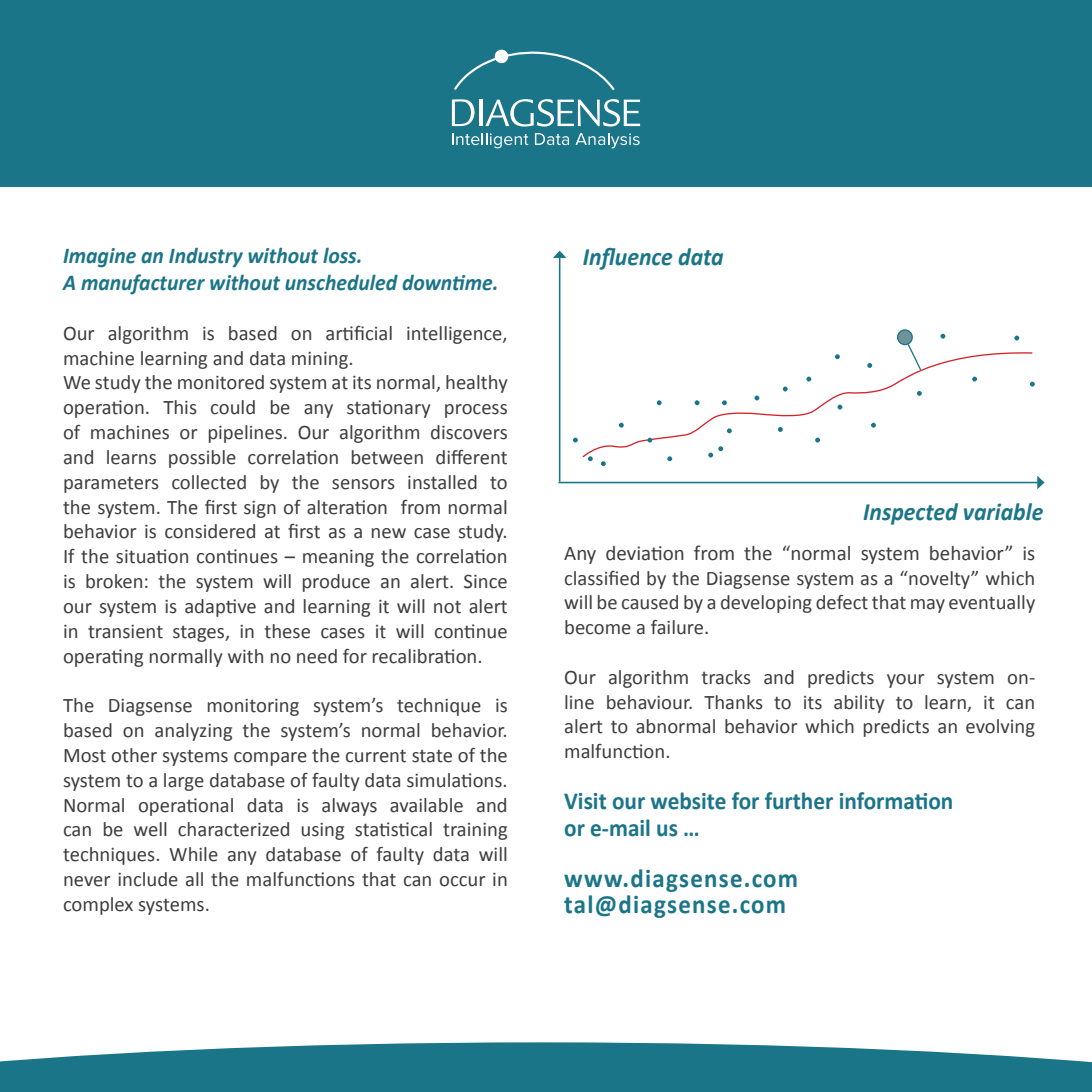
<style>
.page{position:relative;width:1092px;height:1092px;background:#fff}
.page>*{position:absolute;margin:0;border:0;box-sizing:border-box;transform-origin:0 0}
.t1{font:700 26.25px/26.2px "Calibri";letter-spacing:.05em;color:#1b7589;scale:.95 1}
.t2{font:italic 700 25.03px "Calibri";color:#1b7589;scale:.95 1}
.t3{font:700 24.5px/26.2px "Calibri";color:#1b7589;scale:.95 1}
.t4{font:italic 700 22.75px/26.2px "Calibri";color:#1b7589;scale:.95 1}
.t5{font:21px "Calibri";color:#3e3e3f}
.t6{font:20.65px/24.8px "Calibri";color:#3e3e3f}
.s1{font-size:20.65px}
</style>
<div class="page">
<hr style="left:558px;top:481px;width:480px;height:2px;background:#1b7589">
<svg style="left:1037px;top:476px;width:7px;height:13px"></svg>
<hr style="left:559px;top:257px;width:1px;height:224px;background:#1b7589">
<svg style="left:553px;top:251px;width:13px;height:7px"></svg>
<svg style="left:582px;top:352px;width:451px;height:106px"></svg>
<svg style="left:573px;top:437px;width:5px;height:5px"></svg>
<svg style="left:647px;top:437px;width:5px;height:5px"></svg>
<svg style="left:722px;top:400px;width:4px;height:5px"></svg>
<svg style="left:694px;top:400px;width:5px;height:5px"></svg>
<svg style="left:708px;top:446px;width:15px;height:11px"></svg>
<svg style="left:601px;top:461px;width:4px;height:5px"></svg>
<svg style="left:588px;top:456px;width:4px;height:5px"></svg>
<svg style="left:619px;top:422px;width:4px;height:5px"></svg>
<svg style="left:656px;top:400px;width:5px;height:5px"></svg>
<svg style="left:726px;top:428px;width:5px;height:5px"></svg>
<svg style="left:815px;top:437px;width:5px;height:5px"></svg>
<svg style="left:834px;top:354px;width:5px;height:5px"></svg>
<svg style="left:806px;top:376px;width:5px;height:5px"></svg>
<svg style="left:867px;top:363px;width:5px;height:5px"></svg>
<svg style="left:871px;top:422px;width:4px;height:5px"></svg>
<svg style="left:940px;top:334px;width:5px;height:4px"></svg>
<svg style="left:777px;top:427px;width:5px;height:5px"></svg>
<svg style="left:837px;top:404px;width:5px;height:5px"></svg>
<svg style="left:916px;top:391px;width:5px;height:5px"></svg>
<svg style="left:1014px;top:335px;width:5px;height:5px"></svg>
<svg style="left:972px;top:376px;width:4px;height:5px"></svg>
<svg style="left:1029px;top:381px;width:5px;height:5px"></svg>
<svg style="left:782px;top:386px;width:5px;height:5px"></svg>
<svg style="left:754px;top:395px;width:5px;height:5px"></svg>
<svg style="left:667px;top:456px;width:5px;height:5px"></svg>
<svg style="left:897px;top:330px;width:15px;height:14px"></svg>
<div style="left:896px;top:329px;width:16px;height:16px;border:1px solid #1b7589;border-radius:50%"></div>
<svg style="left:906px;top:342px;width:16px;height:29px"></svg>
<svg style="left:0;top:1042px;width:1091px;height:49px;background:#398798"></svg>
<div style="left:0;top:0;width:1091px;height:186px;background:#1b7589"></div>
<svg style="left:452px;top:99px;width:22px;height:27px"></svg>
<hr style="left:479px;top:100px;width:3px;height:26px;background:#fff">
<svg style="left:485px;top:99px;width:155px;height:27px"></svg>
<svg style="left:454px;top:49px;width:160px;height:41px"></svg>
<svg style="left:452px;top:133px;width:76px;height:15px"></svg>
<svg style="left:535px;top:133px;width:34px;height:12px"></svg>
<svg style="left:575px;top:133px;width:64px;height:15px"></svg>
<p class="t4" style="left:63px;top:243px;width:460px">Imagine an Industry without loss.<br>A manufacturer without unscheduled downtime.</p>
<p class="t6" style="left:406px;top:320px;width:103px">intelligence,</p>
<p class="t6" style="left:325px;top:320px;width:69px">artificial</p>
<p class="t6" style="left:108px;top:320px;width:83px">algorithm</p>
<p class="t6" style="left:228px;top:320px;width:51px">based</p>
<p class="t6" style="left:202px;top:320px;width:14px">is</p>
<p class="t6" style="left:63px;top:320px;width:33px">Our</p>
<p class="t6" style="left:63px;top:345px;width:292px">machine learning and data mining.</p>
<p class="t6" style="left:63px;top:370px;width:446px">We study the monitored system at its normal, healthy</p>
<p class="t6" style="left:444px;top:395px;width:65px">process</p>
<p class="t6" style="left:291px;top:320px;width:23px">on</p>
<p class="t6" style="left:163px;top:395px;width:35px">This</p>
<p class="t6" style="left:210px;top:395px;width:47px">could</p>
<p class="t6" style="left:269px;top:395px;width:23px">be</p>
<p class="t6" style="left:63px;top:395px;width:89px">operation.</p>
<p class="t6" style="left:346px;top:395px;width:86px">stationary</p>
<p class="t6" style="left:304px;top:395px;width:31px">any</p>
<p class="t6" style="left:63px;top:420px;width:19px">of</p>
<p class="t6" style="left:90px;top:420px;width:82px">machines</p>
<p class="t6" style="left:179px;top:420px;width:20px">or</p>
<p class="t6" style="left:207px;top:420px;width:82px">pipelines.</p>
<p class="t6" style="left:298px;top:420px;width:33px">Our</p>
<p class="t6" style="left:339px;top:420px;width:83px">algorithm</p>
<p class="t6" style="left:430px;top:420px;width:79px">discovers</p>
<p class="t6" style="left:63px;top:444px;width:33px">and</p>
<p class="t6" style="left:106px;top:444px;width:53px">learns</p>
<p class="t6" style="left:168px;top:444px;width:70px">possible</p>
<p class="t6" style="left:247px;top:444px;width:93px">correlation</p>
<p class="t6" style="left:350px;top:444px;width:76px">between</p>
<p class="t6" style="left:435px;top:444px;width:74px">different</p>
<p class="t6" style="left:63px;top:469px;width:98px">parameters</p>
<p class="t6" style="left:171px;top:469px;width:77px">collected</p>
<p class="t6" style="left:259px;top:469px;width:22px">by</p>
<p class="t6" style="left:292px;top:469px;width:30px">the</p>
<p class="t6" style="left:332px;top:469px;width:65px">sensors</p>
<p class="t6" style="left:407px;top:469px;width:72px">installed</p>
<p class="t6" style="left:490px;top:469px;width:19px">to</p>
<p class="t6" style="left:63px;top:494px;width:326px">the system. The first sign of alteration</p>
<p class="t6" style="left:63px;top:519px;width:446px">behavior is considered at first as a new case study.</p>
<p class="t6" style="left:63px;top:544px;width:446px">If the situation continues – meaning the correlation</p>
<p class="t6" style="left:63px;top:568px;width:446px">is broken: the system will produce an alert. Since</p>
<p class="t6" style="left:63px;top:593px;width:446px">our system is adaptive and learning it will not alert</p>
<p class="t6" style="left:434px;top:618px;width:75px">continue</p>
<p class="t6" style="left:400px;top:494px;width:109px">from normal</p>
<p class="t6" style="left:264px;top:618px;width:48px">these</p>
<p class="t6" style="left:395px;top:618px;width:31px">will</p>
<p class="t6" style="left:63px;top:618px;width:421px">in<br>operating normally with no need for recalibration.</p>
<p class="t6" style="left:88px;top:618px;width:77px">transient</p>
<p class="t6" style="left:239px;top:618px;width:17px">in</p>
<p class="t6" style="left:374px;top:618px;width:13px">it</p>
<p class="t6" style="left:173px;top:618px;width:59px">stages,</p>
<p class="t6" style="left:320px;top:618px;width:46px">cases</p>
<p class="t6" style="left:63px;top:693px;width:33px">The</p>
<p class="t6" style="left:108px;top:693px;width:86px">Diagsense</p>
<p class="t6" style="left:206px;top:693px;width:95px">monitoring</p>
<p class="t6" style="left:313px;top:693px;width:72px">system s’</p>
<p class="t6" style="left:397px;top:693px;width:86px">technique</p>
<p class="t6" style="left:495px;top:693px;width:14px">is</p>
<p class="t6" style="left:280px;top:717px;width:72px">system s’</p>
<p class="t6" style="left:63px;top:717px;width:52px">based</p>
<p class="t6" style="left:63px;top:742px;width:446px">Most other systems compare the current state of the</p>
<p class="t6" style="left:63px;top:767px;width:446px">system to a large database of faulty data simulations.</p>
<p class="t6" style="left:476px;top:792px;width:33px">and</p>
<p class="t6" style="left:155px;top:717px;width:80px">analyzing</p>
<p class="t6" style="left:242px;top:717px;width:30px">the</p>
<p class="t6" style="left:361px;top:717px;width:62px">normal</p>
<p class="t6" style="left:431px;top:717px;width:78px">behavior.</p>
<p class="t6" style="left:123px;top:717px;width:23px">on</p>
<p class="t6" style="left:63px;top:792px;width:64px">Normal</p>
<p class="t6" style="left:138px;top:792px;width:98px">operational</p>
<p class="t6" style="left:321px;top:792px;width:57px">always</p>
<p class="t6" style="left:390px;top:792px;width:75px">available</p>
<p class="t6" style="left:247px;top:792px;width:39px">data</p>
<p class="t6" style="left:296px;top:792px;width:14px">is</p>
<p class="t6" style="left:102px;top:817px;width:23px">be</p>
<p class="t6" style="left:133px;top:817px;width:36px">well</p>
<p class="t6" style="left:178px;top:817px;width:114px">characterized</p>
<p class="t6" style="left:355px;top:817px;width:80px">statistical</p>
<p class="t6" style="left:300px;top:817px;width:46px">using</p>
<p class="t6" style="left:443px;top:817px;width:66px">training</p>
<p class="t6" style="left:63px;top:817px;width:446px">can<br>techniques. While any database of faulty data will never include all the malfunctions that can occur in complex systems.</p>
<p class="t2" style="left:583px;top:241px;width:150px">Influence data</p>
<p class="t2" style="left:863px;top:496px;width:191px">Inspected variable</p>
<p class="t5" style="left:564px;top:539px;width:472px">Any deviation from the “normal system behavior” <span class="s1">is</span></p>
<p class="t6" style="left:564px;top:565px;width:472px;text-align:justify">classified by the Diagsense system as a “novelty” which will be caused by a developing defect that may eventually become a failure.</p>
<p class="t6" style="left:608px;top:664px;width:83px">algorithm</p>
<p class="t6" style="left:701px;top:664px;width:51px">tracks</p>
<p class="t6" style="left:763px;top:664px;width:33px">and</p>
<p class="t6" style="left:807px;top:664px;width:69px">predicts</p>
<p class="t6" style="left:564px;top:664px;width:33px">Our</p>
<p class="t6" style="left:564px;top:714px;width:472px">alert to abnormal behavior which predicts an evolving malfunction.</p>
<p class="t3" style="left:564px;top:788px;width:411px">Visit our website for further information or -e mail us ...</p>
<p class="t1" style="left:564px;top:865px;width:248px">www.diagsense.com tal@diagsense.com</p>
<p class="t6" style="left:936px;top:664px;width:60px">system</p>
<p class="t6" style="left:886px;top:664px;width:40px">your</p>
<p class="t6" style="left:1007px;top:664px;width:30px">on-</p>
<p class="t6" style="left:564px;top:689px;width:32px">line</p>
<p class="t6" style="left:605px;top:689px;width:89px">behaviour.</p>
<p class="t6" style="left:704px;top:689px;width:60px">Thanks</p>
<p class="t6" style="left:833px;top:689px;width:53px">ability</p>
<p class="t6" style="left:924px;top:689px;width:50px">learn,</p>
<p class="t6" style="left:802px;top:689px;width:21px">its</p>
<p class="t6" style="left:983px;top:689px;width:13px">it</p>
<p class="t6" style="left:774px;top:689px;width:19px">to</p>
<p class="t6" style="left:895px;top:689px;width:19px">to</p>
<p class="t6" style="left:1005px;top:689px;width:31px">can</p>
</div>
